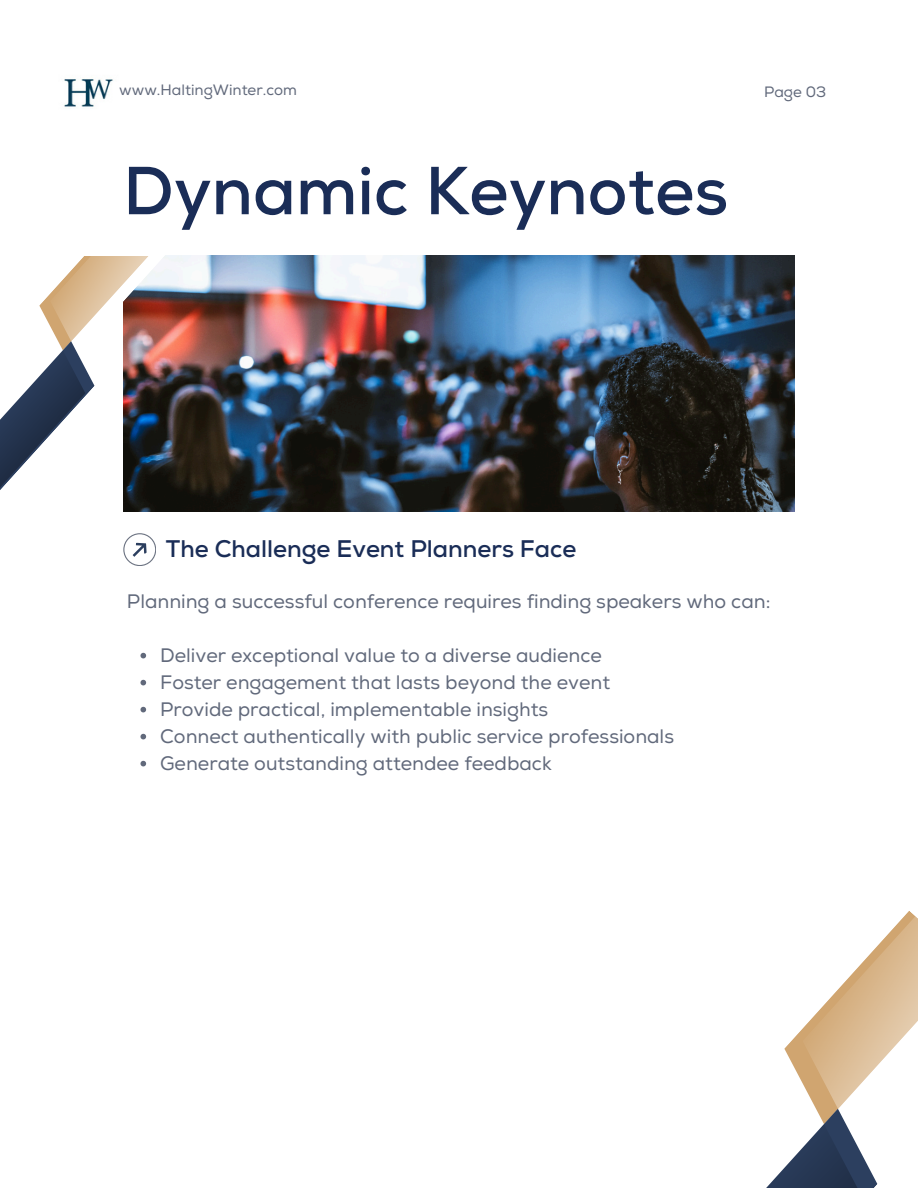
<style>
.page{position:relative;width:918px;height:1188px;background:#fff}
.page>*{position:absolute;margin:0;border:0;box-sizing:border-box;transform-origin:0 0}
.t1{font:700 67.8px "Nexa";color:#1a2d57}
.t2{font:700 24px "Nexa";color:#1a2d57}
.t3{font:19.5px "Nexa";color:#61697b}
.t4{font:15px "Nexa";color:#61697b}
</style>
<div class="page">
<img style="left:205px;top:255px;width:590px;height:257px">
<img style="left:156px;top:255px;width:49px;height:257px">
<svg style="left:0;top:256px;width:156px;height:310px"></svg>
<svg style="left:140px;top:653px;width:6px;height:5px"></svg>
<svg style="left:140px;top:680px;width:6px;height:5px"></svg>
<svg style="left:140px;top:707px;width:6px;height:5px"></svg>
<svg style="left:140px;top:734px;width:6px;height:5px"></svg>
<svg style="left:140px;top:761px;width:6px;height:5px"></svg>
<svg style="left:766px;top:911px;width:152px;height:277px"></svg>
<img style="left:64px;top:79px;width:49px;height:28px">
<p class="t4" style="left:119px;top:81px;width:179px">www.HaltingWinter.com</p>
<h3 class="t4" style="left:764px;top:83px;width:64px">Page 03</h3>
<p class="t1" style="left:123px;top:151px;width:607px">Dynamic Keynotes</p>
<h2 class="t2" style="left:166px;top:534px;width:412px">The Challenge Event Planners Face</h2>
<p class="t3" style="left:127px;top:590px;width:645px">Planning a successful conference requires finding speakers who can:</p>
<p class="t3" style="left:160px;top:644px;width:443px">Deliver exceptional value to a diverse audience</p>
<h1 class="t3" style="left:160px;top:671px;width:452px">Foster engagement that lasts beyond the event</h1>
<p class="t3" style="left:160px;top:698px;width:390px">Provide practical, implementable insights</p>
<p class="t3" style="left:160px;top:725px;width:515px">Connect authentically with public service professionals</p>
<p class="t3" style="left:160px;top:752px;width:393px">Generate outstanding attendee feedback</p>
</div>
